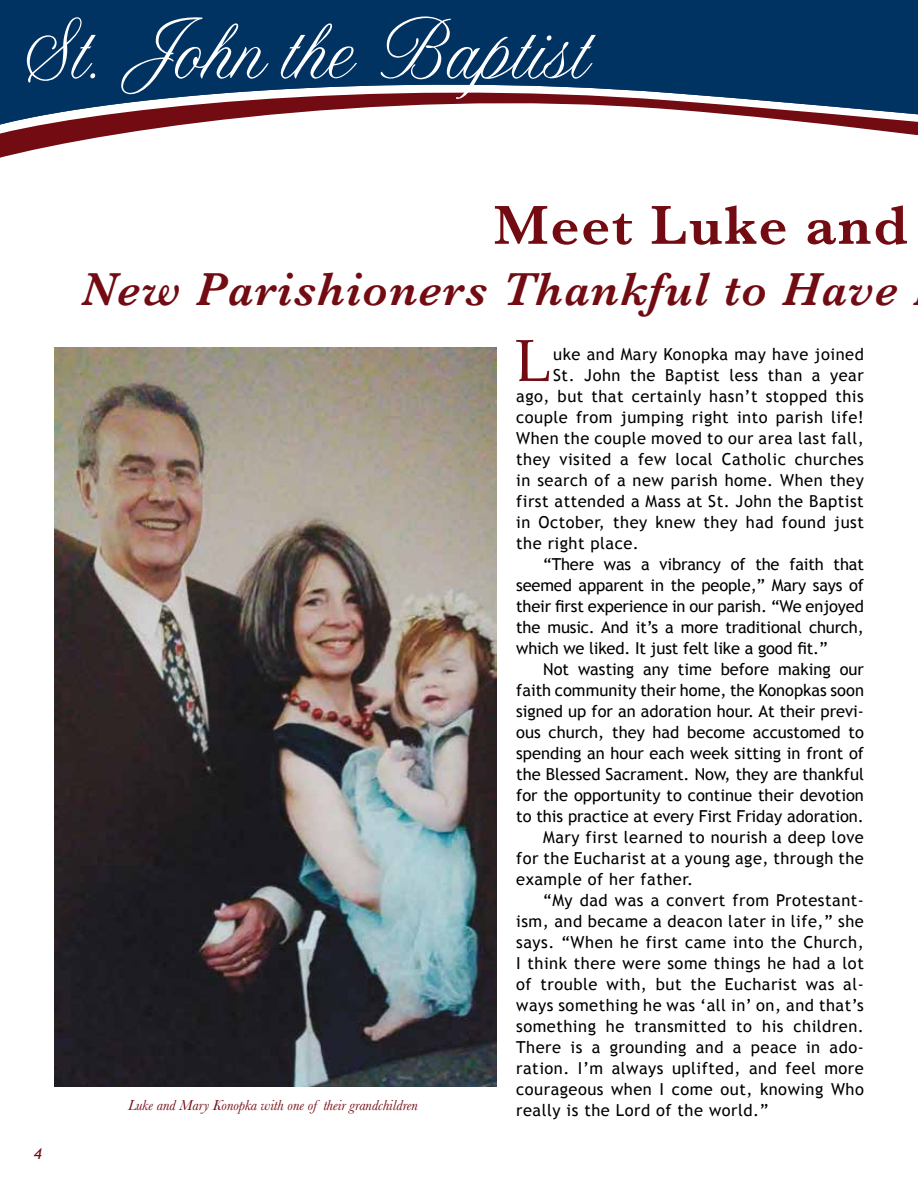
<style>
.page{position:relative;width:918px;height:1188px;background:#fff}
.page>*{position:absolute;margin:0;border:0;box-sizing:border-box;transform-origin:0 0}
.t1{font:87px "Altast Greeting";color:#fff}
.t2{font:59.4px "Palatino Linotype";color:#730b12}
.t3{font:600 57px "Baskerville";letter-spacing:.03em;color:#730b12}
.t4{font:italic 600 48px "Baskerville";letter-spacing:.03em;color:#730b12}
.t5{font:16.5px "Trebuchet MS";letter-spacing:.03em;color:#000}
.t6{font:16.5px "Trebuchet MS";color:#000}
.t7{font:16.5px "Trebuchet MS";letter-spacing:-.01em;color:#000}
.t8{font:italic 15px "Baskerville";color:#730b12}
.t9{font:italic 15px "Trebuchet MS";color:#730b12}
</style>
<div class="page">
<svg style="left:0;top:125px;width:918px;height:17px"></svg>
<svg style="left:0;top:0;width:918px;height:125px;background:#2e4c71"></svg>
<img style="left:54px;top:348px;width:442px;height:738px">
<h1 class="t1" style="left:10px;top:4px;width:575px">St. John the Baptist</h1>
<p class="t9" style="left:34px;top:1144px;width:9px">4</p>
<h3 class="t3" style="left:493px;top:185px;width:416px">Meet Luke and</h3>
<h3 class="t4" style="left:81px;top:257px;width:818px">New Parishioners Thankful to Have</h3>
<h2 class="t2" style="left:515px;top:319px;width:38px">L</h2>
<p class="t5" style="left:553px;top:344px;width:312px">uke and Mary Konopka may have joined</p>
<p class="t5" style="left:553px;top:365px;width:312px">St. John the Baptist less than a year</p>
<p class="t5" style="left:516px;top:386px;width:349px">ago, but that certainly hasn’t stopped this</p>
<p class="t5" style="left:516px;top:407px;width:349px">couple from jumping right into parish life!</p>
<p class="t5" style="left:516px;top:428px;width:349px">When the couple moved to our area last fall,</p>
<p class="t5" style="left:516px;top:449px;width:349px">they visited a few local Catholic churches</p>
<p class="t5" style="left:516px;top:470px;width:349px">in search of a new parish home. When they</p>
<p class="t5" style="left:516px;top:491px;width:349px">first attended a Mass at St. John the Baptist</p>
<p class="t5" style="left:516px;top:512px;width:349px">in October, they knew they had found just</p>
<p class="t5" style="left:516px;top:533px;width:124px">the right place.</p>
<p class="t7" style="left:543px;top:554px;width:322px">“There was a vibrancy of the faith that</p>
<p class="t7" style="left:516px;top:575px;width:349px">seemed apparent in the people,” Mary says of</p>
<p class="t7" style="left:516px;top:596px;width:349px">their first experience in our parish. “We enjoyed</p>
<p class="t7" style="left:516px;top:617px;width:349px">the music. And it’s a more traditional church,</p>
<p class="t7" style="left:516px;top:638px;width:313px">which we liked. It just felt like a good fit.”</p>
<p class="t6" style="left:543px;top:659px;width:322px">Not wasting any time before making our</p>
<p class="t6" style="left:516px;top:680px;width:349px">faith community their home, the Konopkas soon</p>
<p class="t6" style="left:516px;top:701px;width:349px">signed up for an adoration hour. At their previ-</p>
<p class="t6" style="left:516px;top:722px;width:349px">ous church, they had become accustomed to</p>
<p class="t6" style="left:516px;top:743px;width:349px">spending an hour each week sitting in front of</p>
<p class="t6" style="left:516px;top:764px;width:349px">the Blessed Sacrament. Now, they are thankful</p>
<p class="t6" style="left:516px;top:785px;width:349px">for the opportunity to continue their devotion</p>
<p class="t6" style="left:516px;top:806px;width:349px">to this practice at every First Friday adoration.</p>
<p class="t5" style="left:543px;top:827px;width:322px">Mary first learned to nourish a deep love</p>
<p class="t5" style="left:516px;top:848px;width:349px">for the Eucharist at a young age, through the</p>
<p class="t5" style="left:516px;top:869px;width:178px">example of her father.</p>
<p class="t5" style="left:543px;top:890px;width:322px">“My dad was a convert from Protestant-</p>
<p class="t5" style="left:516px;top:911px;width:349px">ism, and became a deacon later in life,” she</p>
<p class="t5" style="left:516px;top:932px;width:349px">says. “When he first came into the Church,</p>
<p class="t5" style="left:516px;top:953px;width:349px">I think there were some things he had a lot</p>
<p class="t5" style="left:516px;top:975px;width:349px">of trouble with, but the Eucharist was al-</p>
<p class="t5" style="left:516px;top:996px;width:349px">ways something he was ‘all in’ on, and that’s</p>
<p class="t5" style="left:516px;top:1017px;width:349px">something he transmitted to his children.</p>
<p class="t5" style="left:516px;top:1038px;width:349px">There is a grounding and a peace in ado-</p>
<p class="t5" style="left:516px;top:1059px;width:349px">ration. I’m always uplifted, and feel more</p>
<p class="t5" style="left:516px;top:1080px;width:349px">courageous when I come out, knowing Who</p>
<p class="t5" style="left:516px;top:1101px;width:254px">really is the Lord of the world.”</p>
<p class="t8" style="left:128px;top:1096px;width:291px">Luke and Mary Konopka with one of their grandchildren</p>
</div>
